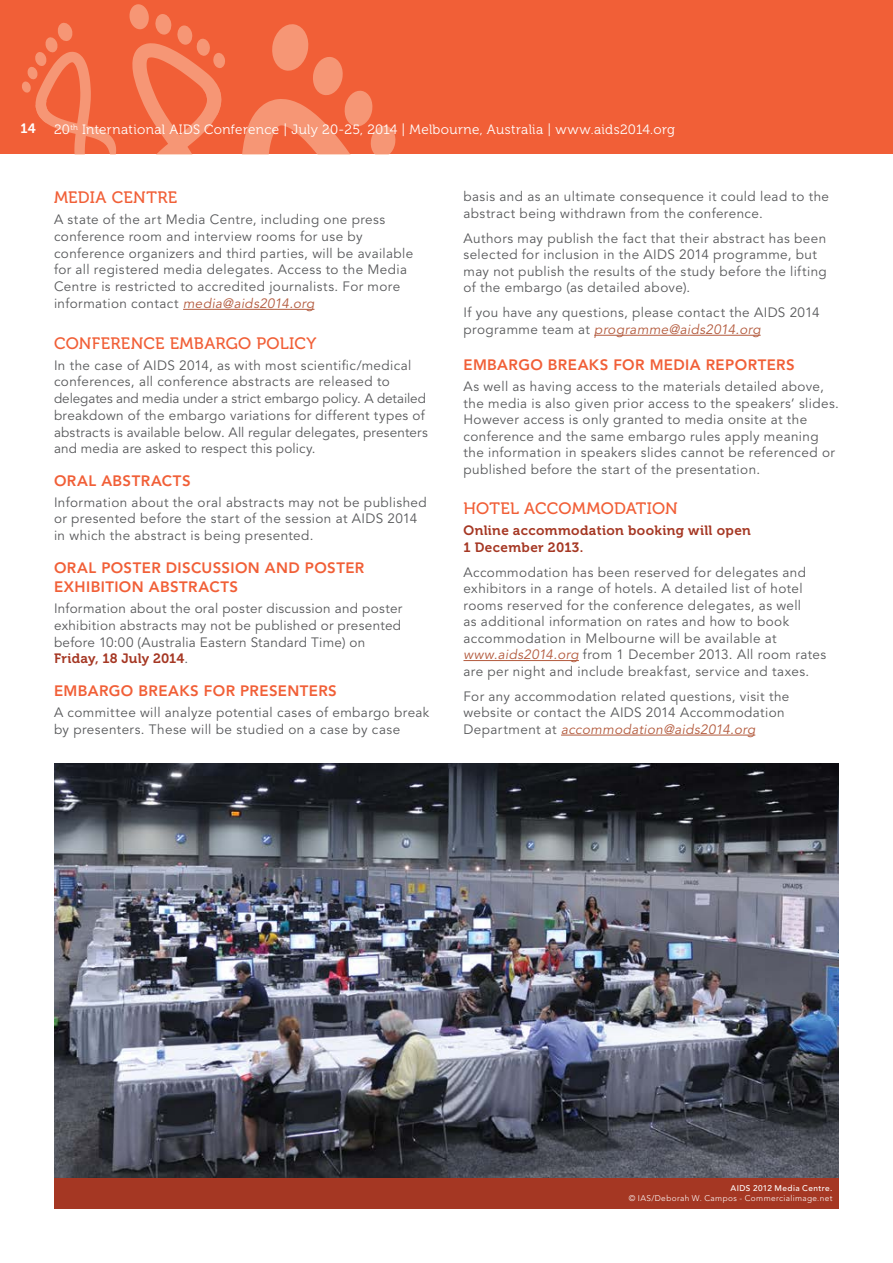
<style>
.page{position:relative;width:893px;height:1263px;background:#fff}
.page>*{position:absolute;margin:0;border:0;box-sizing:border-box;transform-origin:0 0}
.t1{font:16.5px "Museo 500";letter-spacing:.01em;color:#f15f37}
.t2{font:800 15px/19.6px "Avenir";letter-spacing:.03em;color:#f15f37}
.t3{font:800 15px "Avenir";letter-spacing:.06em;color:#f15f37}
.t4{font:13.5px/16.5px "Avenir";letter-spacing:.03em;color:#58595b}
.t5{font:13.5px "Museo 300";letter-spacing:.025em;color:#fff}
.t6{font:13.5px/16.5px "Museo 700";letter-spacing:.025em;color:#a53723}
.t7{font:13.5px "Museo 700";color:#fff}
.t8{font:300 8.25px "Avenir";letter-spacing:.045em;color:#fff}
.t9{font:500 8.25px "Avenir";letter-spacing:.05em;color:#fff}
.s1{font-style:italic;color:#b35a3d}
.s2{font-family:"Avenir";color:#58595b}
</style>
<div class="page">
<div style="left:0;top:0;width:893px;height:154px;background:#f15f37"></div>
<svg style="left:242px;top:24px;width:154px;height:130px"></svg>
<svg style="left:22px;top:22px;width:94px;height:132px"></svg>
<svg style="left:129px;top:4px;width:96px;height:150px"></svg>
<hr style="left:183px;top:309px;width:131px;height:1px;background:#b35a3d">
<hr style="left:594px;top:335px;width:167px;height:1px;background:#b35a3d">
<hr style="left:463px;top:660px;width:116px;height:1px;background:#b35a3d">
<hr style="left:561px;top:735px;width:194px;height:1px;background:#b35a3d">
<img style="left:54px;top:763px;width:785px;height:415px">
<div style="left:54px;top:1178px;width:785px;height:31px;background:#a53723"></div>
<p class="t7" style="left:21px;top:121px;width:17px">14</p>
<p class="t5" style="left:54px;top:123px;width:622px">20<sup>th</sup> International Aids Conference | July 20-25, 2014 | Melbourne, Australia | www.aids2014.org</p>
<p class="t1" style="left:54px;top:189px;width:25px">MEDIA</p>
<p class="t1" style="left:112px;top:189px;width:24px">CENT</p>
<p class="t1" style="left:157px;top:189px;width:20px">RE</p>
<p class="t4" style="left:54px;top:212px;width:361px">A state of the art Media Centre, including one press conference room and interview rooms for use by conference organizers and third parties, will be available for all registered media delegates. Access to the Media Centre is restricted to accredited journalists. For more information contact <span class="s1">media@aids2014.org</span></p>
<p class="t1" style="left:54px;top:334px;width:24px">CONFE</p>
<p class="t1" style="left:110px;top:334px;width:23px">RENCE</p>
<p class="t1" style="left:170px;top:334px;width:23px">EMBA</p>
<p class="t1" style="left:215px;top:334px;width:62px">RGO POLIC</p>
<p class="t1" style="left:307px;top:334px;width:11px">Y</p>
<p class="t4" style="left:54px;top:357px;width:375px">In the case of AIDS 2014, as with most scientific/medical conferences, all conference abstracts are released to delegates and media under a strict embargo policy. A detailed breakdown of the embargo variations for different types of abstracts is available below. All regular delegates, presenters and media are asked to respect this policy.</p>
<p class="t3" style="left:54px;top:472px;width:109px">ORAL ABSTRACT</p>
<p class="t2" style="left:182px;top:471px;width:10px">S</p>
<p class="t4" style="left:54px;top:494px;width:374px">Information about the oral abstracts may not be published or presented before the start of the session at AIDS 2014 in which the abstract is being presented.</p>
<p class="t2" style="left:54px;top:557px;width:312px">ORAL POSTE R DISCUSSION AND POSTE R<br>EXHIBITION ABSTRACT</p>
<p class="t2" style="left:230px;top:577px;width:10px">S</p>
<p class="t4" style="left:54px;top:601px;width:350px;text-align:justify">Information about the oral poster discussion and poster exhibition abstracts may not be published or presented before 10:00 (Australia Eastern Standard Time) on</p>
<p class="t6" style="left:54px;top:651px;width:136px">Friday, 18 July 2014<span class="s2">.</span></p>
<p class="t2" style="left:54px;top:681px;width:284px">EMBARGO BREAKS FOR PRESENTERS</p>
<p class="t4" style="left:54px;top:704px;width:377px">A committee will analyze potential cases of embargo break by presenters. These will be studied on a case by case</p>
<p class="t4" style="left:463px;top:189px;width:367px">basis and as an ultimate consequence it could lead to the abstract being withdrawn from the conference.</p>
<p class="t4" style="left:463px;top:230px;width:365px">Authors may publish the fact that their abstract has been selected for inclusion in the AIDS 2014 programme, but may not publish the results of the study before the lifting of the embargo (as detailed above).</p>
<p class="t4" style="left:463px;top:305px;width:358px">If you have any questions, please contact the AIDS 2014 programme team at <span class="s1">programme@aids2014.org</span></p>
<p class="t2" style="left:463px;top:355px;width:199px">EMBARGO BREAKS FOR MED</p>
<p class="t2" style="left:685px;top:355px;width:111px">IA REPORTERS</p>
<p class="t4" style="left:463px;top:378px;width:377px">As well as having access to the materials detailed above, the media is also given prior access to the speakers’ slides.<br>However access is only granted to media onsite at the conference and the same embargo rules apply meaning the information in speakers slides cannot be referenced or published before the start of the presentation.</p>
<p class="t1" style="left:463px;top:500px;width:12px">HOTEL</p>
<p class="t1" style="left:524px;top:500px;width:24px">ACCOMMODATION</p>
<p class="t6" style="left:463px;top:522px;width:289px">Online accommodation booking will open<br>1 December 2013.</p>
<p class="t4" style="left:463px;top:564px;width:364px">Accommodation has been reserved for delegates and exhibitors in a range of hotels. A detailed list of hotel rooms reserved for the conference delegates, as well<br>as additional information on rates and how to book accommodation in Melbourne will be available at <span class="s1">www.aids2014.org</span> from 1 December 2013. All room rates are per night and include breakfast, service and taxes.</p>
<p class="t4" style="left:463px;top:688px;width:327px">For any accommodation related questions, visit the website or contact the AIDS 2014 Accommodation<br>Department at <span class="s1">accommodation@aids2014.org</span></p>
<p class="t9" style="left:731px;top:1184px;width:103px">AIDS 2012 Media Centre.</p>
<p class="t8" style="left:629px;top:1193px;width:205px">© IAS/Deborah W. Campos - Commercialimage.net</p>
</div>
